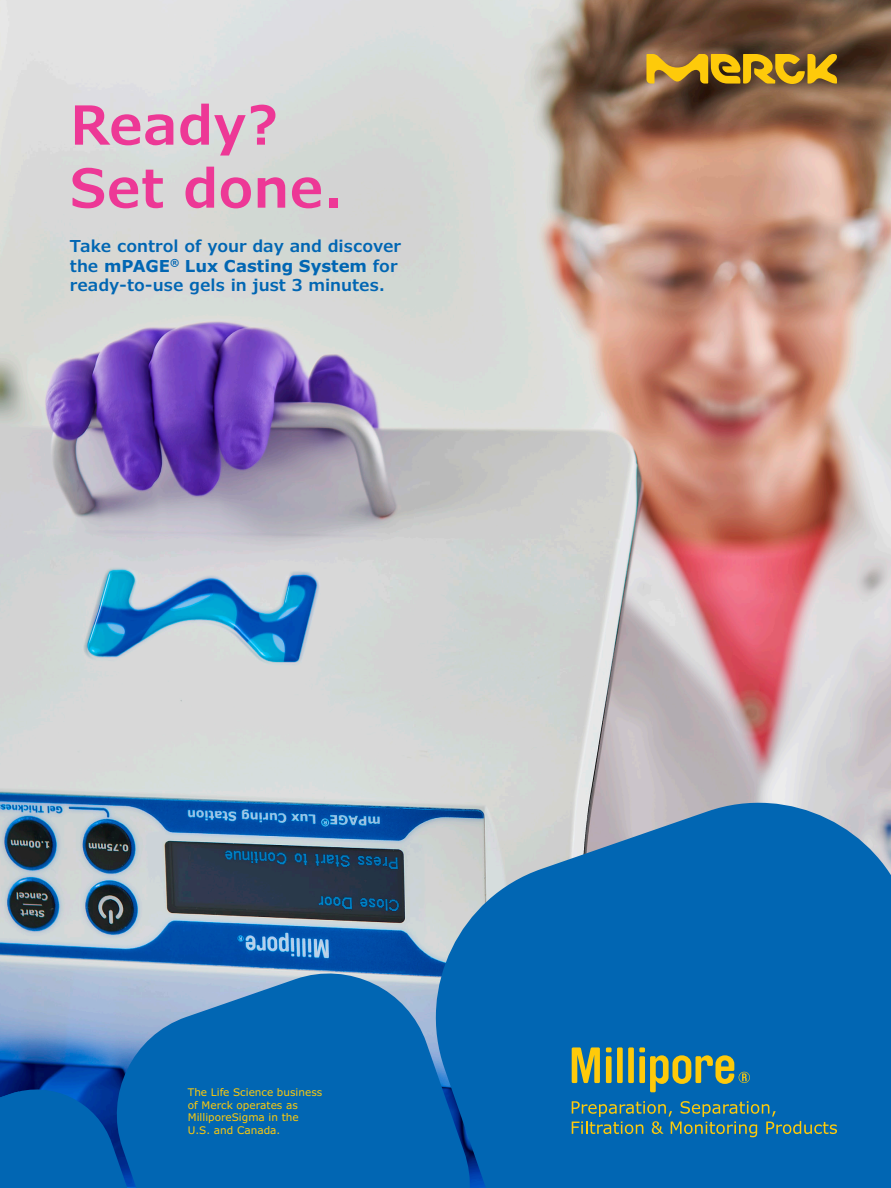
<style>
.page{position:relative;width:891px;height:1188px;background:#fff}
.page>*{position:absolute;margin:0;border:0;box-sizing:border-box;transform-origin:0 0}
.Headline_36_42{font:600 54px/63px "Verdana Pro";color:#ed3896}
.Body_Copy_9_11{font:600 16.5px/19.8px "Verdana Pro";color:#0166b3}
.t1{font:10.5px/12.6px "Verdana Pro";color:#feca0a}
.s1{font-weight:700}
</style>
<div class="page">
<img style="left:0;top:0;width:891px;height:1080px">
<svg style="left:416px;top:789px;width:475px;height:399px;background:#2678b7"></svg>
<svg style="left:104px;top:961px;width:379px;height:227px;background:#1d73b7"></svg>
<svg style="left:0;top:1080px;width:155px;height:108px;background:#005cad"></svg>
<svg style="left:646px;top:54px;width:191px;height:30px;background:#bc931c"></svg>
<svg style="left:639px;top:1047px;width:111px;height:45px;background:#50857d"></svg>
<div style="left:628px;top:1047px;width:6px;height:36px;background:#feca0a"></div>
<div style="left:617px;top:1047px;width:6px;height:36px;background:#feca0a"></div>
<div style="left:606px;top:1056px;width:6px;height:27px;background:#feca0a"></div>
<svg style="left:606px;top:1047px;width:6px;height:5px"></svg>
<svg style="left:572px;top:1047px;width:28px;height:36px"></svg>
<svg style="left:572px;top:1101px;width:265px;height:36px;background:#2d7795"></svg>
<p class="Headline_36_42" style="left:70px;top:94px;width:275px">Ready?<br>Set done.</p>
<p class="Body_Copy_9_11" style="left:70px;top:236px;width:333px">Take control of your day and discover the <span class="s1">mPAGE</span><sup>®</sup> <span class="s1">Lux Casting System</span> for ready-to-use gels in just 3 minutes.</p>
<p class="t1" style="left:188px;top:1086px;width:136px">The Life Science business of Merck operates as<br>MilliporeSigma in the<br>U.S. and Canada.</p>
</div>
